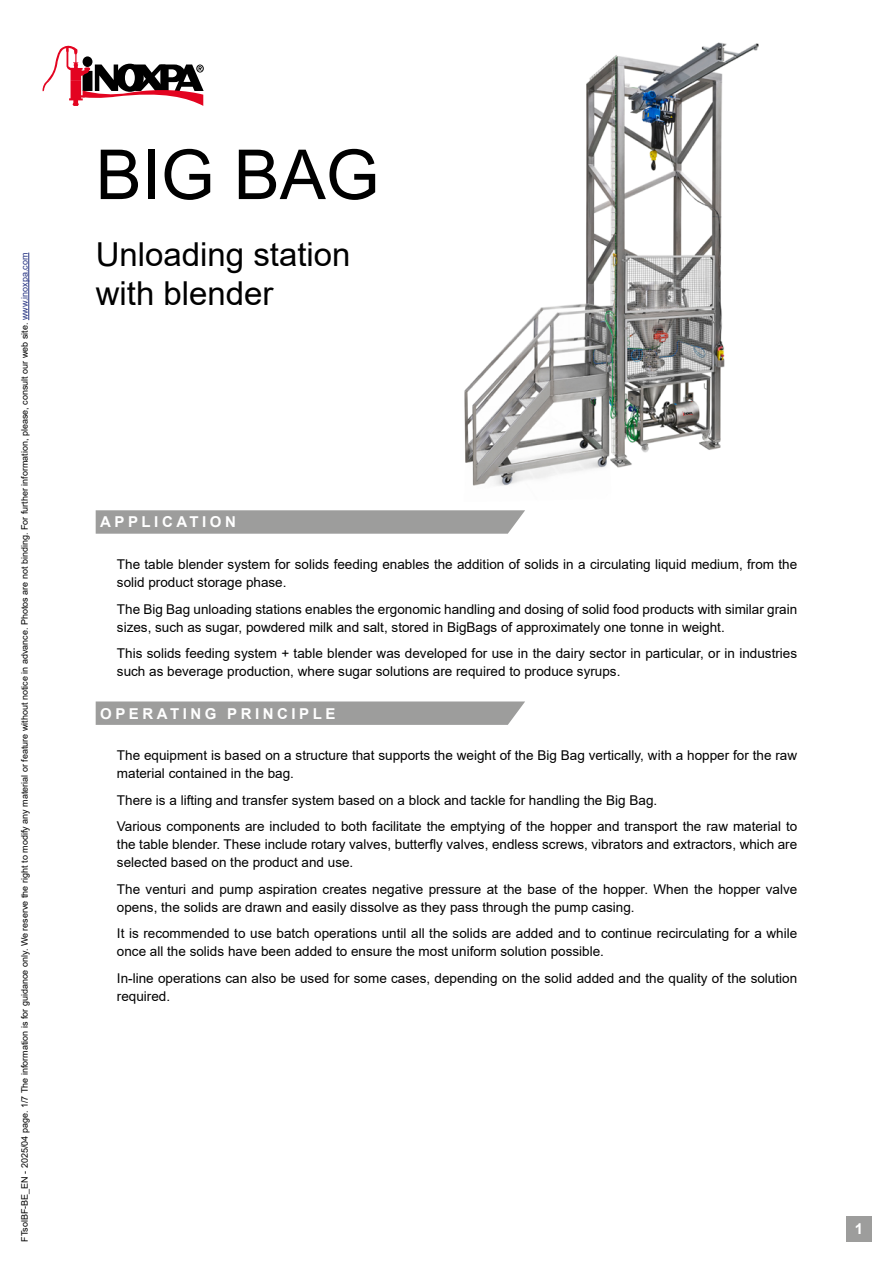
<style>
.page{position:relative;width:893px;height:1263px;background:#fff}
.page>*{position:absolute;margin:0;border:0;box-sizing:border-box;transform-origin:0 0}
.t1{font:69px "Arial";color:#000}
.t2{font:33px/39.6px "Arial";color:#000}
.t3{font:700 15px "Arial";letter-spacing:.235em;color:#fff}
.t4{font:13.5px/18px "Arial";color:#000}
.t5{font:9px "Arial";color:#000}
.s1{color:#283583}
</style>
<div class="page">
<img style="left:464px;top:42px;width:295px;height:444px">
<svg style="left:43px;top:45px;width:161px;height:61px"></svg>
<hr style="left:28px;top:253px;width:1px;height:67px;background:#283583">
<div style="left:846px;top:1216px;width:26px;height:26px;background:#9d9d9c"></div>
<svg style="left:96px;top:510px;width:429px;height:24px;background:#a1a1a0"></svg>
<svg style="left:96px;top:701px;width:429px;height:24px;background:#a1a1a0"></svg>
<p class="t5" style="left:18px;top:1242px;width:991px;rotate:-90deg">FTsolBF-BE_EN - 2025/04 page. 1/7 The information is for guidance only. We reserve the right to modify any material or feature without notice in advance. Photos are not binding. For further information, please, consult our web site. <span class="s1">www.inoxpa.com</span></p>
<h1 class="t1" style="left:96px;top:127px;width:285px">BIG BAG</h1>
<h2 class="t2" style="left:96px;top:234px;width:256px">Unloading station with blender</h2>
<p class="t3" style="left:100px;top:512px;width:137px">APPLICATION</p>
<p class="t4" style="left:117px;top:555px;width:682px">The table blender system for solids feeding enables the addition of solids in a circulating liquid medium, from the solid product storage phase.</p>
<p class="t4" style="left:117px;top:600px;width:682px">The Big Bag unloading stations enables the ergonomic handling and dosing of solid food products with similar grain sizes, such as sugar, powdered milk and salt, stored in BigBags of approximately one tonne in weight.</p>
<p class="t4" style="left:117px;top:644px;width:682px">This solids feeding system + table blender was developed for use in the dairy sector in particular, or in industries such as beverage production, where sugar solutions are required to produce syrups.</p>
<p class="t3" style="left:100px;top:703px;width:237px">OPERATING PRINCIPLE</p>
<p class="t4" style="left:117px;top:746px;width:682px">The equipment is based on a structure that supports the weight of the Big Bag vertically, with a hopper for the raw material contained in the bag.</p>
<p class="t4" style="left:117px;top:787px;width:682px;line-height:26.5px">There is a lifting and transfer system based on a block and tackle for handling the Big Bag.<br>Various components are included to both facilitate the emptying of the hopper and transport the raw material to</p>
<p class="t4" style="left:117px;top:835px;width:682px">the table blender. These include rotary valves, butterfly valves, endless screws, vibrators and extractors, which are selected based on the product and use.</p>
<p class="t4" style="left:117px;top:880px;width:682px">The venturi and pump aspiration creates negative pressure at the base of the hopper. When the hopper valve opens, the solids are drawn and easily dissolve as they pass through the pump casing.</p>
<p class="t4" style="left:117px;top:924px;width:682px">It is recommended to use batch operations until all the solids are added and to continue recirculating for a while once all the solids have been added to ensure the most uniform solution possible.</p>
<p class="t4" style="left:117px;top:969px;width:682px">In-line operations can also be used for some cases, depending on the solid added and the quality of the solution required.</p>
<p class="t3" style="left:855px;top:1218px;width:10px">1</p>
</div>
